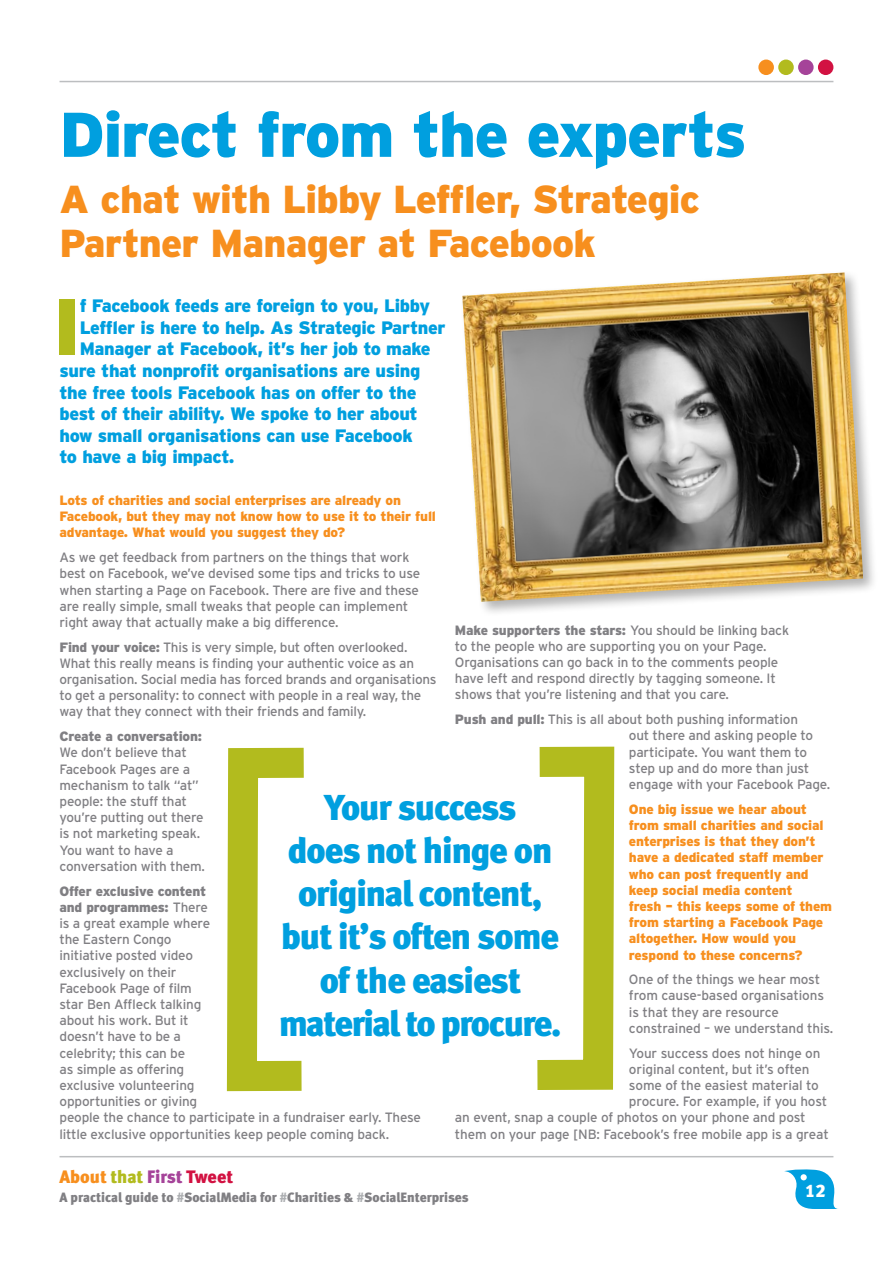
<style>
.page{position:relative;width:893px;height:1263px;background:#fff}
.page>*{position:absolute;margin:0;border:0;box-sizing:border-box;transform-origin:0 0}
.t1{font:900 79.65px "Interstate";color:#b2bb1e}
.t2{font:900 63px "Interstate";letter-spacing:-.025em;color:#009fdf}
.t3{font:900 39px/43.8px "Interstate";letter-spacing:-.02em;color:#f78f1e}
.t4{font:900 36px/43.2px "Seat Meta";letter-spacing:-.035em;color:#009fdf;text-align:center}
.t5{font:900 18px "Interstate";letter-spacing:-.02em;color:#009fdf}
.t6{font:900 18px "Seat Meta";color:#f78f1e}
.t7{font:900 18px "Seat Meta";color:#fff}
.t8{font:13.5px/16.2px "Interstate";letter-spacing:-.015em;color:#807f83}
.t9{font:900 13.5px/16.2px "Interstate";letter-spacing:-.015em;color:#f78f1e}
.t10{font:900 13.5px "Seat Meta";color:#807f83}
.t11{font:900 13.5px "Interstate";letter-spacing:-.02em;color:#807f83}
.s1{font-weight:900}
.s2{color:#b2bb1e}
.s3{color:#a54399}
.s4{color:#d21242}
.s5{color:#adafb2}
</style>
<div class="page">
<hr style="left:60px;top:1156px;width:773px;height:1px;background:#bcbec0">
<svg style="left:784px;top:1169px;width:54px;height:40px"></svg>
<hr style="left:60px;top:81px;width:773px;height:1px;background:#bcbec0">
<div style="left:778px;top:60px;width:16px;height:15px;background:#b2bb1e;border-radius:50%"></div>
<div style="left:758px;top:60px;width:16px;height:15px;background:#f78f1e;border-radius:50%"></div>
<div style="left:798px;top:60px;width:16px;height:15px;background:#a54399;border-radius:50%"></div>
<div style="left:818px;top:60px;width:15px;height:15px;background:#d21242;border-radius:50%"></div>
<svg style="left:226px;top:747px;width:78px;height:345px"></svg>
<svg style="left:537px;top:746px;width:78px;height:344px"></svg>
<div style="left:459px;top:269px;width:419px;height:348px;background:#000;opacity:.3"></div>
<img style="left:462px;top:272px;width:401px;height:330px">
<h2 class="t2" style="left:60px;top:99px;width:689px">Direct from the experts</h2>
<h3 class="t3" style="left:60px;top:177px;width:642px">A chat with Libby Leffler, Strategic<br>Partner Manager at Facebook</h3>
<h1 class="t1" style="left:53px;top:282px;width:29px">I</h1>
<h3 class="t5" style="left:80px;top:295px;width:352px">f Facebook feeds are foreign to you, Libby</h3>
<h3 class="t5" style="left:80px;top:317px;width:367px">Leffler is here to help. As Strategic Partner</h3>
<h3 class="t5" style="left:80px;top:339px;width:352px">Manager at Facebook, it’s her job to make</h3>
<h3 class="t5" style="left:60px;top:360px;width:362px">sure that nonprofit organisations are using</h3>
<h3 class="t5" style="left:60px;top:382px;width:358px">the free tools Facebook has on offer to the</h3>
<h3 class="t5" style="left:60px;top:403px;width:360px">best of their ability. We spoke to her about</h3>
<h3 class="t5" style="left:60px;top:425px;width:355px">how small organisations can use Facebook</h3>
<h3 class="t5" style="left:60px;top:447px;width:177px">to have a big impact.</h3>
<p class="t9" style="left:60px;top:492px;width:378px">Lots of charities and social enterprises are already on<br>Facebook, but they may not know how to use it to their full advantage. What would you suggest they do?</p>
<p class="t8" style="left:60px;top:549px;width:362px">As we get feedback from partners on the things that work best on Facebook, we’ve devised some tips and tricks to use when starting a Page on Facebook. There are five and these are really simple, small tweaks that people can implement right away that actually make a big difference.</p>
<p class="t8" style="left:60px;top:639px;width:379px"><span class="s1">Find your voice:</span> This is very simple, but often overlooked.<br>What this really means is finding your authentic voice as an organisation. Social media has forced brands and organisations to get a personality: to connect with people in a real way, the way that they connect with their friends and family.</p>
<p class="t11" style="left:60px;top:729px;width:144px">Create a conversation:</p>
<p class="t8" style="left:60px;top:744px;width:147px">We don’t believe that<br>Facebook Pages are a mechanism to talk “at” people: the stuff that you’re putting out there is not marketing speak.<br>You want to have a conversation with them.</p>
<p class="t8" style="left:60px;top:882px;width:363px"><span class="s1">Offer exclusive content<br>and programmes:</span> There<br>is a great example where<br>the Eastern Congo<br>initiative posted video<br>exclusively on their<br>Facebook Page of film<br>star Ben Affleck talking<br>about his work. But it<br>doesn’t have to be a<br>celebrity; this can be<br>as simple as offering<br>exclusive volunteering<br>opportunities or giving<br>people the chance to participate in a fundraiser early. These little exclusive opportunities keep people coming back.</p>
<p class="t8" style="left:455px;top:622px;width:336px"><span class="s1">Make supporters the stars:</span> You should be linking back to the people who are supporting you on your Page.<br>Organisations can go back in to the comments people have left and respond directly by tagging someone. It shows that you’re listening and that you care.</p>
<p class="t8" style="left:629px;top:711px;width:203px;text-indent:-174px"><span class="s1">Push and pull:</span> This is all about both pushing information<br>out there and asking people to participate. You want them to step up and do more than just engage with your Facebook Page.</p>
<p class="t9" style="left:629px;top:801px;width:205px">One big issue we hear about from small charities and social enterprises is that they don’t have a dedicated staff member who can post frequently and keep social media content<br>fresh – this keeps some of them from starting a Facebook Page altogether. How would you respond to these concerns?</p>
<p class="t8" style="left:629px;top:971px;width:206px">One of the things we hear most from cause-based organisations is that they are resource constrained – we understand this.</p>
<p class="t8" style="left:629px;top:1044px;width:193px">Your success does not hinge on</p>
<p class="t8" style="left:629px;top:1061px;width:182px">original content, but it’s often</p>
<p class="t8" style="left:629px;top:1077px;width:191px">some of the easiest material to</p>
<p class="t8" style="left:629px;top:1093px;width:200px">procure. For example, if you host</p>
<p class="t8" style="left:455px;top:1109px;width:352px">an event, snap a couple of photos on your phone and post</p>
<p class="t8" style="left:455px;top:1125px;width:375px">them on your page [NB: Facebook’s free mobile app is a great</p>
<h3 class="t4" style="left:279px;top:785px;width:284px">Your success<br>does not hinge on original content, but it’s often some of the easiest material to procure.</h3>
<h3 class="t6" style="left:60px;top:1166px;width:175px">About <span class="s2">that</span> <span class="s3">First</span> <span class="s4">Tweet</span></h3>
<p class="t10" style="left:60px;top:1189px;width:411px">A practical guide to <span class="s5">#</span>SocialMedia for <span class="s5">#</span>Charities &amp; <span class="s5">#</span>SocialEnterprises</p>
<h3 class="t7" style="left:805px;top:1180px;width:22px">12</h3>
</div>
